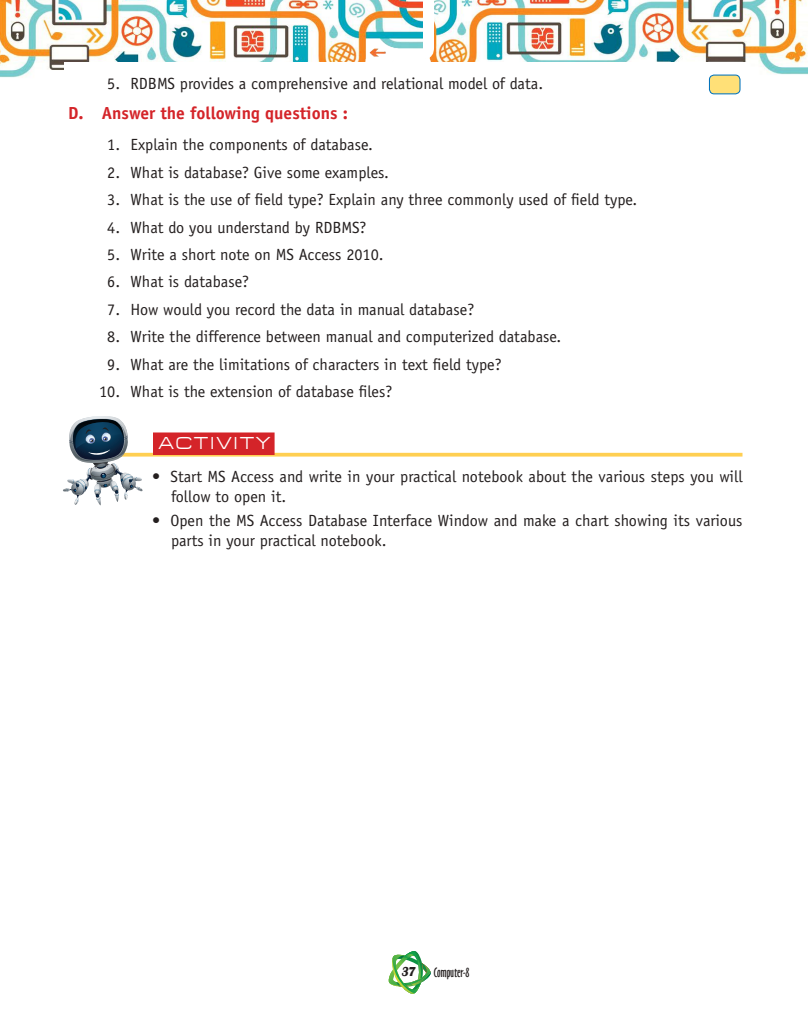
<style>
.page{position:relative;width:810px;height:1035px;background:#fff}
.page>*{position:absolute;margin:0;border:0;box-sizing:border-box;transform-origin:0 0}
.t1{font:700 17.5px "Officina Sans";color:#d42429}
.t2{font:17.5px "Federation";letter-spacing:.09em;color:#fff}
.t3{font:16.25px/20px "Officina Sans";color:#241f1f}
.t4{font:12.5px "Oz Handicraft BT";color:#241f1f}
.t5{font:italic 12.5px "Grenoble Heavy SF Bold";color:#241f1f;scale:.86 1}
</style>
<div class="page">
<img style="left:434px;top:0;width:373px;height:75px">
<img style="left:0;top:0;width:423px;height:78px">
<div style="left:65px;top:62px;width:682px;height:905px;background:#fff"></div>
<svg style="left:388px;top:951px;width:43px;height:43px"></svg>
<div style="left:709px;top:75px;width:31px;height:19px;background:#ffe077;border-radius:5px"></div>
<div style="left:709px;top:75px;width:32px;height:19px;border:1px solid #0072bc;border-radius:5px"></div>
<svg style="left:143px;top:453px;width:600px;height:4px;fill:#ffcf52"></svg>
<div style="left:153px;top:432px;width:122px;height:23px;background:#d42429"></div>
<svg style="left:63px;top:416px;width:80px;height:90px"></svg>
<p class="t3" style="left:107px;top:74px;width:437px">5. RDBMS provides a comprehensive and relational model of data.</p>
<p class="t1" style="left:68px;top:102px;width:282px">D. Answer the following questions :</p>
<p class="t3" style="left:107px;top:135px;width:267px">1. Explain the components of database.</p>
<p class="t3" style="left:107px;top:162px;width:283px">2. What is database? Give some examples.</p>
<p class="t3" style="left:107px;top:190px;width:532px">3. What is the use of field type? Explain any three commonly used of field type.</p>
<p class="t3" style="left:107px;top:217px;width:261px">4. What do you understand by RDBMS?</p>
<p class="t3" style="left:107px;top:244px;width:278px">5. Write a short note on MS Access 2010.</p>
<p class="t3" style="left:107px;top:272px;width:143px">6. What is database?</p>
<p class="t3" style="left:107px;top:299px;width:368px">7. How would you record the data in manual database?</p>
<p class="t3" style="left:107px;top:327px;width:455px">8. Write the difference between manual and computerized database.</p>
<p class="t3" style="left:107px;top:354px;width:396px">9. What are the limitations of characters in text field type?</p>
<p class="t3" style="left:99px;top:382px;width:295px">10. What is the extension of database files?</p>
<p class="t2" style="left:159px;top:433px;width:113px">ACTIVITY</p>
<p class="t3" style="left:171px;top:467px;width:573px;text-indent:-19px">• Start MS Access and write in your practical notebook about the various steps you will follow to open it.</p>
<p class="t3" style="left:171px;top:511px;width:573px;text-indent:-19px">• Open the MS Access Database Interface Window and make a chart showing its various parts in your practical notebook.</p>
<p class="t5" style="left:401px;top:965px;width:17px">37</p>
<p class="t4" style="left:434px;top:966px;width:37px">Computer-8</p>
</div>
